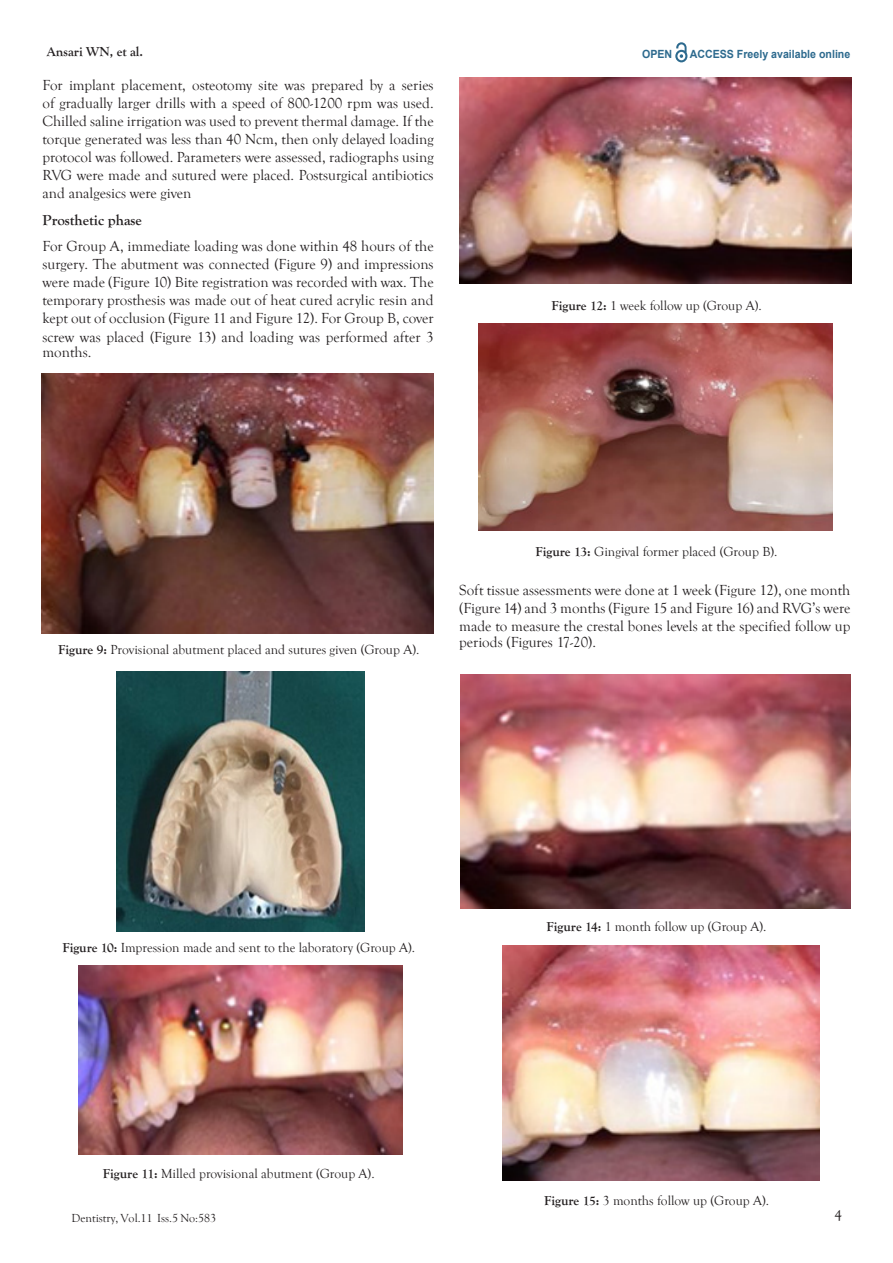
<style>
.page{position:relative;width:893px;height:1263px;background:#fff}
.page>*{position:absolute;margin:0;border:0;box-sizing:border-box;transform-origin:0 0}
.t1{font:15px/18px "Goudy Old Style T";color:#231f20;text-align:justify}
.t2{font:700 15px "Goudy Old Style T";color:#231f20}
.t3{font:13.5px "Goudy Old Style T";color:#231f20}
.t4{font:700 13.5px "Goudy Old Style T";color:#231f20}
.t5{font:12px "Goudy Old Style T";color:#231f20}
.t6{font:700 11.25px "Arial";color:#2d6a8e;scale:.94 1}
.s1{font-weight:700}
</style>
<div class="page">
<svg style="left:675px;top:43px;width:12px;height:19px"></svg>
<img style="left:42px;top:374px;width:392px;height:260px">
<img style="left:117px;top:672px;width:247px;height:260px">
<img style="left:78px;top:966px;width:325px;height:188px">
<img style="left:459px;top:77px;width:393px;height:207px">
<img style="left:479px;top:323px;width:353px;height:207px">
<img style="left:461px;top:674px;width:389px;height:234px">
<img style="left:503px;top:946px;width:317px;height:234px">
<p class="t4" style="left:47px;top:44px;width:98px">Ansari WN, et al.</p>
<p class="t1" style="left:43px;top:77px;width:393px">For implant placement, osteotomy site was prepared by a series of gradually larger drills with a speed of 800-1200 rpm was used.<br>Chilled saline irrigation was used to prevent thermal damage. If the torque generated was less than 40 Ncm, then only delayed loading protocol was followed. Parameters were assessed, radiographs using RVG were made and sutured were placed. Postsurgical antibiotics and analgesics were given</p>
<p class="t2" style="left:43px;top:212px;width:101px">Prosthetic phase</p>
<p class="t1" style="left:43px;top:238px;width:393px">For Group A, immediate loading was done within 48 hours of the surgery. The abutment was connected (Figure 9) and impressions were made (Figure 10) Bite registration was recorded with wax. The temporary prosthesis was made out of heat cured acrylic resin and kept out of occlusion (Figure 11 and Figure 12). For Group B, cover screw was placed (Figure 13) and loading was performed after 3</p>
<p class="t1" style="left:43px;top:344px;width:50px">months.</p>
<p class="t6" style="left:642px;top:47px;width:34px">OPEN</p>
<p class="t6" style="left:690px;top:46px;width:172px">ACCESS Freely available online</p>
<p class="t3" style="left:551px;top:298px;width:212px"><span class="s1">Figure 12:</span> 1 week follow up (Group A).</p>
<p class="t3" style="left:58px;top:642px;width:363px"><span class="s1">Figure 9:</span> Provisional abutment placed and sutures given (Group A).</p>
<p class="t3" style="left:536px;top:545px;width:243px"><span class="s1">Figure 13:</span> Gingival former placed (Group B).</p>
<p class="t1" style="left:459px;top:581px;width:393px">Soft tissue assessments were done at 1 week (Figure 12), one month (Figure 14) and 3 months (Figure 15 and Figure 16) and RVG’s were made to measure the crestal bones levels at the specified follow up</p>
<p class="t1" style="left:459px;top:634px;width:138px">periods (Figures 17-20).</p>
<p class="t3" style="left:62px;top:940px;width:354px"><span class="s1">Figure 10:</span> Impression made and sent to the laboratory (Group A).</p>
<p class="t3" style="left:103px;top:1166px;width:273px"><span class="s1">Figure 11:</span> Milled provisional abutment (Group A).</p>
<p class="t5" style="left:72px;top:1212px;width:146px">Dentistry, Vol.11 Iss.5 No:583</p>
<p class="t3" style="left:547px;top:919px;width:221px"><span class="s1">Figure 14:</span> 1 month follow up (Group A).</p>
<p class="t3" style="left:544px;top:1193px;width:226px"><span class="s1">Figure 15:</span> 3 months follow up (Group A).</p>
<p class="t1" style="left:834px;top:1207px;width:9px">4</p>
</div>
